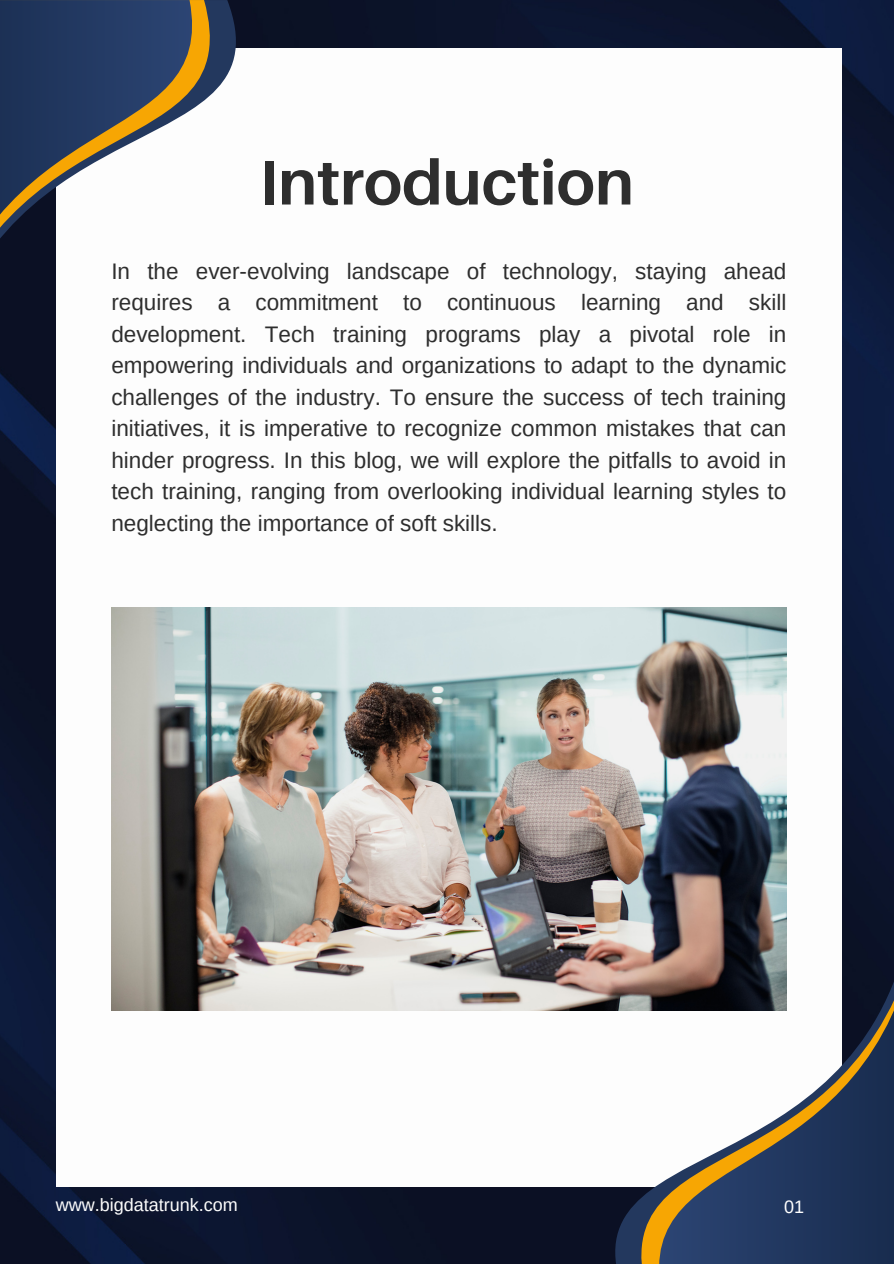
<style>
.page{position:relative;width:894px;height:1264px;background:#fff}
.page>*{position:absolute;margin:0;border:0;box-sizing:border-box;transform-origin:0 0}
.t1{font:700 63px "Aileron";color:#2e2e2e}
.t2{font:22.5px/31.5px "Arimo";color:#2e2e2e;text-align:justify}
.t3{font:18px "Arimo";color:#fdfdfd}
.t4{font:18px "Arimo";color:#fff}
</style>
<div class="page">
<img style="left:0;top:0;width:893px;height:1263px">
<div style="left:56px;top:48px;width:785px;height:1138px;background:#fdfdfd"></div>
<div style="left:251px;top:0;width:38px;height:48px;background:#0b1225"></div>
<svg style="left:219px;top:0;width:32px;height:87px"></svg>
<svg style="left:0;top:0;width:219px;height:363px"></svg>
<svg style="left:561px;top:1010px;width:39px;height:253px"></svg>
<svg style="left:600px;top:1010px;width:31px;height:253px"></svg>
<svg style="left:631px;top:929px;width:262px;height:334px"></svg>
<img style="left:111px;top:607px;width:675px;height:403px">
<h1 class="t1" style="left:259px;top:143px;width:376px">Introduction</h1>
<p class="t2" style="left:111px;top:255px;width:676px">In the ever-evolving landscape of technology, staying ahead requires a commitment to continuous learning and skill development. Tech training programs play a pivotal role in empowering individuals and organizations to adapt to the dynamic challenges of the industry. To ensure the success of tech training initiatives, it is imperative to recognize common mistakes that can hinder progress. In this blog, we will explore the pitfalls to avoid in tech training, ranging from overlooking individual learning styles to neglecting the importance of soft skills.</p>
<p class="t3" style="left:56px;top:1194px;width:183px">www.bigdatatrunk.com</p>
<p class="t4" style="left:784px;top:1196px;width:22px">01</p>
</div>
